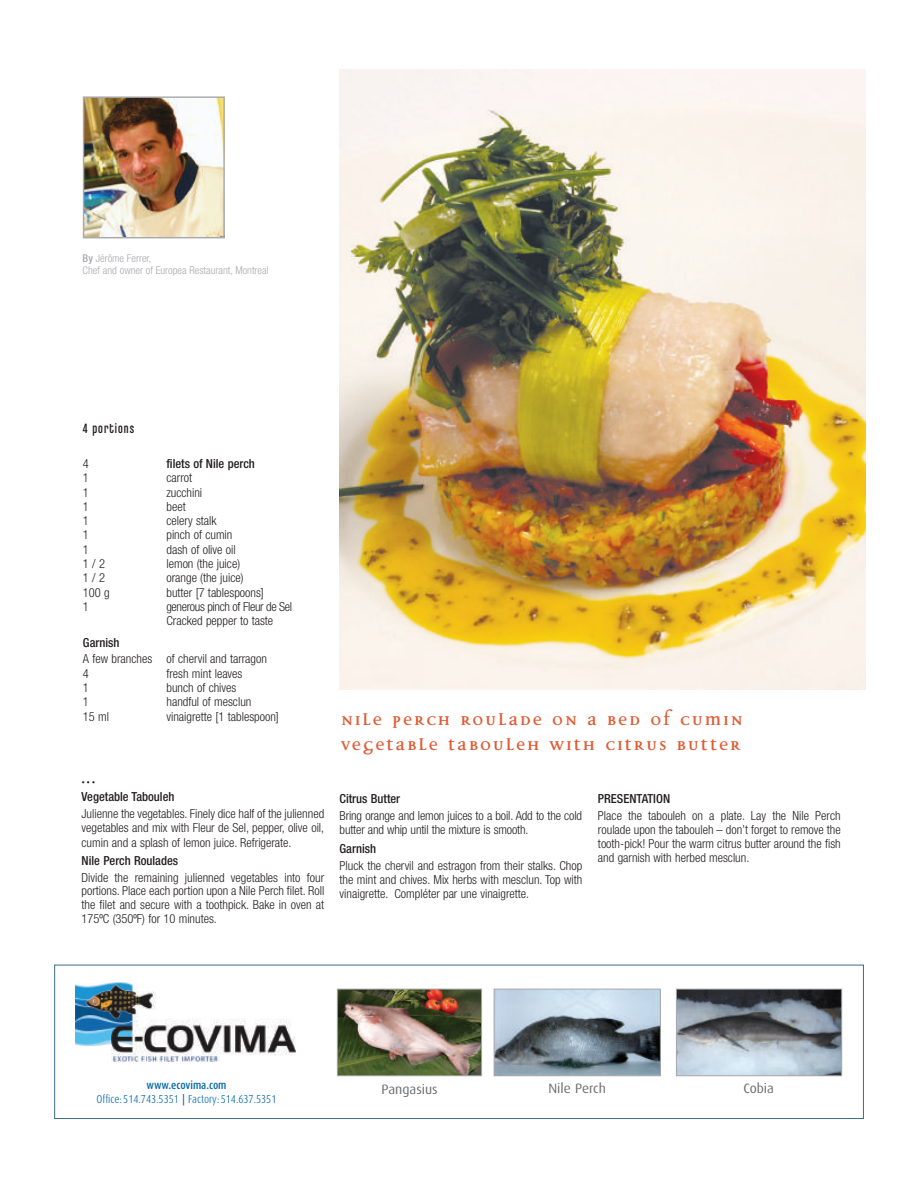
<style>
.page{position:relative;width:918px;height:1188px;background:#fff}
.page>*{position:absolute;margin:0;border:0;box-sizing:border-box;transform-origin:0 0}
.t1{font:700 22.8px/25.7px "Disturbance";letter-spacing:.08em;color:#df5a33}
.t2{font:14.25px "Chalet Comprime Cologne Eighty";letter-spacing:.07em;color:#231f20}
.t3{font:13.5px "Dax";color:#6c6d70}
.t4{font:300 condensed 12.45px/14.2px "Helvetica Neue";color:#231f20;text-align:justify}
.t5{font:500 condensed 12.45px "Helvetica Neue";color:#231f20}
.t6{font:300 condensed 12.45px/14.2px "Helvetica Neue";letter-spacing:-.03em;color:#231f20}
.t7{font:300 11.4px/13.6px "Dax Condensed";color:#0068a9;text-align:center}
.t8{font:300 condensed 10.65px/12.1px "Helvetica Neue";color:#a8a9ad}
.s1{font-weight:500}
</style>
<div class="page">
<img style="left:340px;top:69px;width:525px;height:621px">
<img style="left:85px;top:98px;width:138px;height:138px">
<div style="left:83px;top:96px;width:142px;height:142px;border:1px solid #a8a9ad"></div>
<div style="left:54px;top:965px;width:810px;height:154px;border:1px solid #3b6c83"></div>
<img style="left:75px;top:982px;width:221px;height:79px">
<img style="left:339px;top:991px;width:141px;height:83px">
<div style="left:337px;top:989px;width:145px;height:87px;border:1px solid #a8a9ad"></div>
<img style="left:496px;top:991px;width:163px;height:83px">
<div style="left:494px;top:989px;width:167px;height:87px;border:1px solid #a8a9ad"></div>
<img style="left:678px;top:991px;width:162px;height:83px">
<div style="left:676px;top:989px;width:166px;height:87px;border:1px solid #a8a9ad"></div>
<p class="t8" style="left:83px;top:252px;width:188px"><span class="s1">By</span> Jérôme Ferrer,<br>Chef and owner of Europea Restaurant, Montreal</p>
<p class="t2" style="left:83px;top:421px;width:53px">4 portions</p>
<p class="t4" style="left:83px;top:456px;width:7px">4</p>
<p class="t5" style="left:166px;top:456px;width:90px">filets of Nile perch</p>
<p class="t4" style="left:83px;top:471px;width:7px">1</p>
<p class="t4" style="left:166px;top:471px;width:27px">carrot</p>
<p class="t4" style="left:83px;top:485px;width:7px">1</p>
<p class="t4" style="left:166px;top:485px;width:37px">zucchini</p>
<p class="t4" style="left:83px;top:499px;width:7px">1</p>
<p class="t4" style="left:166px;top:499px;width:21px">beet</p>
<p class="t4" style="left:83px;top:514px;width:7px">1</p>
<p class="t4" style="left:166px;top:514px;width:52px">celery stalk</p>
<p class="t4" style="left:83px;top:528px;width:7px">1</p>
<p class="t4" style="left:166px;top:528px;width:67px">pinch of cumin</p>
<p class="t4" style="left:83px;top:542px;width:7px">1</p>
<p class="t4" style="left:166px;top:542px;width:71px">dash of olive oil</p>
<p class="t4" style="left:83px;top:556px;width:24px">1 / 2</p>
<p class="t4" style="left:166px;top:556px;width:75px">lemon (the juice)</p>
<p class="t4" style="left:83px;top:571px;width:24px">1 / 2</p>
<p class="t4" style="left:166px;top:571px;width:79px">orange (the juice)</p>
<p class="t4" style="left:83px;top:585px;width:28px">100 g</p>
<p class="t4" style="left:166px;top:585px;width:99px">butter [7 tablespoons]</p>
<p class="t4" style="left:83px;top:599px;width:7px">1</p>
<p class="t6" style="left:166px;top:599px;width:127px">generous pinch of Fleur de Sel<br>Cracked pepper to taste</p>
<p class="t5" style="left:83px;top:635px;width:38px">Garnish</p>
<p class="t4" style="left:83px;top:652px;width:186px">A few branches of chervil and tarragon<br>4</p>
<p class="t4" style="left:166px;top:666px;width:77px">fresh mint leaves</p>
<p class="t4" style="left:83px;top:680px;width:7px">1</p>
<p class="t4" style="left:166px;top:680px;width:71px">bunch of chives</p>
<p class="t4" style="left:83px;top:695px;width:7px">1</p>
<p class="t4" style="left:166px;top:695px;width:86px">handful of mesclun</p>
<p class="t4" style="left:83px;top:709px;width:28px">15 ml</p>
<p class="t4" style="left:166px;top:709px;width:114px">vinaigrette [1 tablespoon]</p>
<p class="t2" style="left:82px;top:775px;width:15px">•••</p>
<p class="t5" style="left:82px;top:789px;width:95px">Vegetable Tabouleh</p>
<p class="t4" style="left:82px;top:806px;width:244px">Julienne the vegetables. Finely dice half of the julienned vegetables and mix with Fleur de Sel, pepper, olive oil, cumin and a splash of lemon juice. Refrigerate.</p>
<p class="t5" style="left:82px;top:854px;width:98px">Nile Perch Roulades</p>
<p class="t4" style="left:82px;top:870px;width:244px;line-height:13.6px">Divide the remaining julienned vegetables into four portions. Place each portion upon a Nile Perch filet. Roll the filet and secure with a toothpick. Bake in oven at 175ºC (350ºF) for 10 minutes.</p>
<h1 class="t1" style="left:341px;top:706px;width:403px">Nile Perch roulade on a bed of cumin vegetable tabouleh with citrus butter</h1>
<p class="t5" style="left:340px;top:791px;width:62px">Citrus Butter</p>
<p class="t4" style="left:340px;top:808px;width:244px">Bring orange and lemon juices to a boil. Add to the cold butter and whip until the mixture is smooth.</p>
<p class="t5" style="left:340px;top:841px;width:38px">Garnish</p>
<p class="t4" style="left:340px;top:858px;width:244px">Pluck the chervil and estragon from their stalks. Chop the mint and chives. Mix herbs with mesclun. Top with vinaigrette. Compléter par une vinaigrette.</p>
<p class="t5" style="left:598px;top:791px;width:74px">PRESENTATION</p>
<p class="t4" style="left:598px;top:808px;width:244px">Place the tabouleh on a plate. Lay the Nile Perch roulade upon the tabouleh – don’t forget to remove the tooth-pick! Pour the warm citrus butter around the fish and garnish with herbed mesclun.</p>
<p class="t7" style="left:96px;top:1078px;width:182px"><span class="s1">www.ecovima.com<br></span>Office:514.743.5351 <span class="s1">|</span> Factory:514.637.5351</p>
<p class="t3" style="left:382px;top:1082px;width:58px">Pangasius</p>
<p class="t3" style="left:549px;top:1081px;width:59px">Nile Perch</p>
<p class="t3" style="left:743px;top:1081px;width:32px">Cobia</p>
</div>
